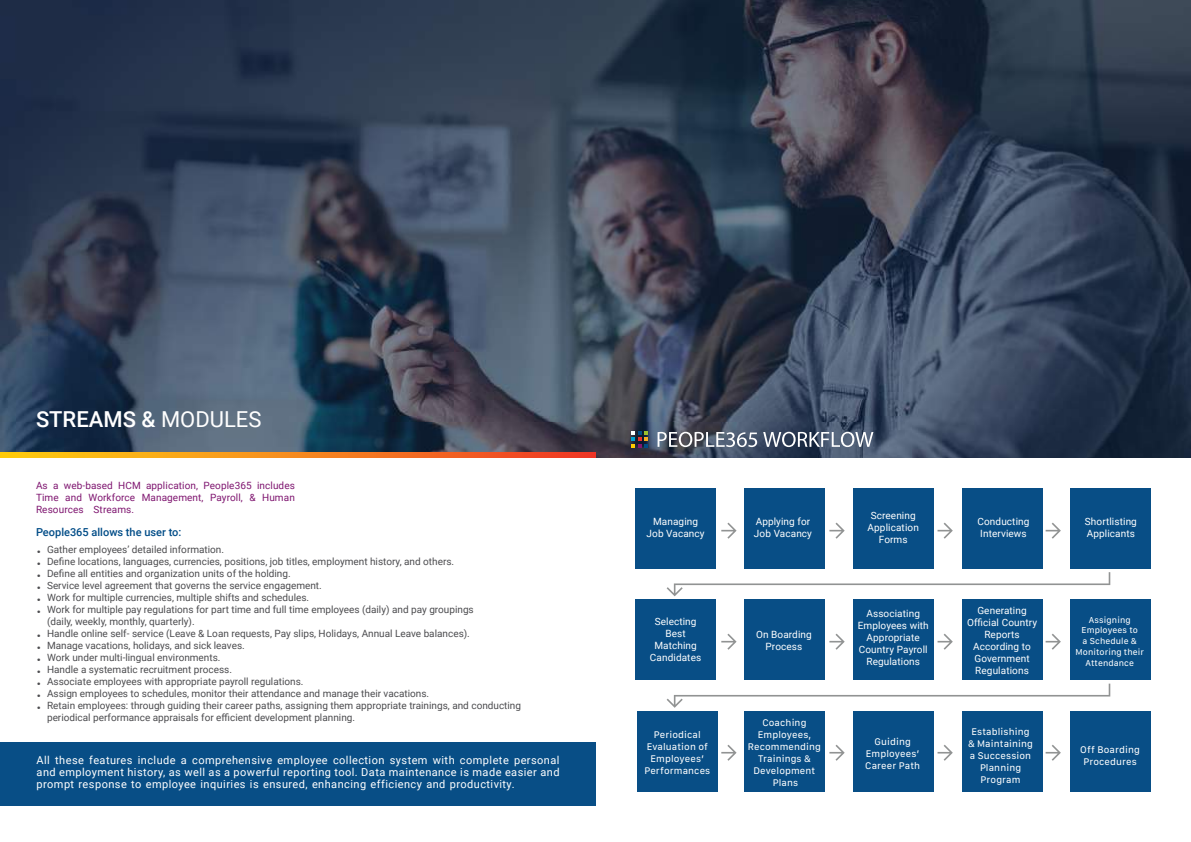
<style>
.page{position:relative;width:1191px;height:842px;background:#fff}
.page>*{position:absolute;margin:0;border:0;box-sizing:border-box;transform-origin:0 0}
.t1{font:500 22px "Roboto";color:#fff}
.t2{font:11px/12px "Roboto";letter-spacing:.04em;color:#fff;text-align:justify}
.t3{font:500 11px "Roboto";color:#004c87}
.t4{font:10px/12px "Roboto";color:#4c4c4f}
.t5{font:10px/12px "Roboto";letter-spacing:.01em;color:#fff;text-align:center}
.t6{font:10px/12px "SF Compact Text";letter-spacing:.01em;color:#fff;text-align:center}
.t7{font:10px/12px "Roboto";letter-spacing:.01em;color:#7f1670;text-align:justify}
.t8{font:9px/10.8px "SF Compact Text";letter-spacing:.01em;color:#fff;text-align:center}
.t9{font:700 9px/12px "Book Antiqua";color:#4c4c4f;text-align:justify}
.s1{font-weight:400}
</style>
<div class="page">
<img style="left:0;top:0;width:1191px;height:458px">
<svg style="left:0;top:452px;width:595px;height:6px;background:#f6861c"></svg>
<div style="left:0;top:743px;width:595px;height:63px;background:#084e86"></div>
<svg style="left:657px;top:432px;width:100px;height:15px"></svg>
<svg style="left:763px;top:432px;width:110px;height:15px"></svg>
<svg style="left:631px;top:431px;width:17px;height:16px"></svg>
<svg style="left:721px;top:523px;width:15px;height:16px"></svg>
<svg style="left:829px;top:523px;width:15px;height:16px"></svg>
<svg style="left:937px;top:523px;width:15px;height:16px"></svg>
<svg style="left:1045px;top:523px;width:15px;height:16px"></svg>
<svg style="left:721px;top:634px;width:15px;height:16px"></svg>
<svg style="left:829px;top:634px;width:15px;height:16px"></svg>
<svg style="left:937px;top:634px;width:15px;height:16px"></svg>
<svg style="left:1045px;top:634px;width:15px;height:16px"></svg>
<svg style="left:721px;top:745px;width:15px;height:16px"></svg>
<svg style="left:829px;top:745px;width:15px;height:16px"></svg>
<svg style="left:937px;top:745px;width:15px;height:16px"></svg>
<svg style="left:1045px;top:745px;width:15px;height:16px"></svg>
<svg style="left:666px;top:572px;width:444px;height:24px"></svg>
<svg style="left:666px;top:684px;width:444px;height:24px"></svg>
<div style="left:635px;top:488px;width:81px;height:80px;background:#084e86"></div>
<div style="left:744px;top:488px;width:80px;height:80px;background:#084e86"></div>
<div style="left:853px;top:488px;width:80px;height:80px;background:#084e86"></div>
<div style="left:961px;top:488px;width:81px;height:80px;background:#084e86"></div>
<div style="left:1070px;top:488px;width:81px;height:80px;background:#084e86"></div>
<div style="left:635px;top:600px;width:81px;height:80px;background:#084e86"></div>
<div style="left:744px;top:600px;width:80px;height:80px;background:#084e86"></div>
<div style="left:853px;top:600px;width:80px;height:80px;background:#084e86"></div>
<div style="left:961px;top:600px;width:81px;height:80px;background:#084e86"></div>
<div style="left:1070px;top:600px;width:81px;height:80px;background:#084e86"></div>
<div style="left:637px;top:711px;width:80px;height:81px;background:#084e86"></div>
<div style="left:744px;top:711px;width:80px;height:81px;background:#084e86"></div>
<div style="left:853px;top:711px;width:80px;height:81px;background:#084e86"></div>
<div style="left:961px;top:711px;width:81px;height:81px;background:#084e86"></div>
<div style="left:1070px;top:711px;width:81px;height:81px;background:#084e86"></div>
<h1 class="t1" style="left:36px;top:404px;width:227px">STREAMS &amp; <span class="s1">MODULES</span></h1>
<p class="t7" style="left:36px;top:479px;width:260px">As a web-based HCM application, People365 includes Time and Workforce Management, Payroll, &amp; Human Resources Streams.</p>
<p class="t4" style="left:47px;top:543px;width:475px">Gather employees’ detailed information.<br>Define locations, languages, currencies, positions, job titles, employment history, and others.<br>Define all entities and organization units of the holding.<br>Service level agreement that governs the service engagement.<br>Work for multiple currencies, multiple shifts and schedules.<br>Work for multiple pay regulations for part time and full time employees (daily) and pay groupings<br>(daily, weekly, monthly, quarterly).<br>Handle online self- service (Leave &amp; Loan requests, Pay slips, Holidays, Annual Leave balances).<br>Manage vacations, holidays, and sick leaves.<br>Work under multi-lingual environments.<br>Handle a systematic recruitment process.<br>Associate employees with appropriate payroll regulations.<br>Assign employees to schedules, monitor their attendance and manage their vacations.<br>Retain employees: through guiding their career paths, assigning them appropriate trainings, and conducting periodical performance appraisals for efficient development planning.</p>
<p class="t5" style="left:754px;top:515px;width:60px;text-align:left">Applying for<br>Job Vacancy</p>
<p class="t5" style="left:867px;top:509px;width:53px">Screening<br>Application<br>Forms</p>
<p class="t5" style="left:977px;top:515px;width:53px;text-align:left">Conducting<br>Interviews</p>
<p class="t5" style="left:1084px;top:515px;width:53px;text-align:left">Shortlisting<br>Applicants</p>
<p class="t3" style="left:36px;top:525px;width:147px">People365 allows the user to:</p>
<p class="t5" style="left:646px;top:515px;width:60px">Managing<br>Job Vacancy</p>
<p class="t9" style="left:36px;top:546px;width:7px">• • • • • •</p>
<p class="t9" style="left:36px;top:630px;width:7px">• • • • • • •</p>
<p class="t5" style="left:857px;top:607px;width:73px">Associating<br>Employees with<br>Appropriate<br>Country Payroll<br>Regulations</p>
<p class="t5" style="left:967px;top:604px;width:72px">Generating<br>Official Country<br>Reports<br>According to<br>Government<br>Regulations</p>
<p class="t5" style="left:650px;top:615px;width:53px">Selecting<br>Best<br>Matching<br>Candidates</p>
<p class="t8" style="left:1075px;top:614px;width:70px">Assigning<br>Employees to<br>a Schedule &amp;<br>Monitoring their<br>Attendance</p>
<p class="t5" style="left:756px;top:628px;width:57px">On Boarding<br>Process</p>
<p class="t6" style="left:748px;top:717px;width:75px">Coaching<br>Employees,<br>Recommending<br>Trainings &amp;<br>Development<br>Plans</p>
<p class="t6" style="left:968px;top:726px;width:66px">Establishing &amp; Maintaining a Succession<br>Planning<br>Program</p>
<p class="t6" style="left:644px;top:729px;width:67px">Periodical<br>Evaluation of<br>Employees’<br>Performances</p>
<p class="t6" style="left:865px;top:736px;width:56px">Guiding<br>Employees’<br>Career Path</p>
<p class="t6" style="left:1080px;top:744px;width:61px">Off Boarding<br>Procedures</p>
<p class="t2" style="left:37px;top:753px;width:524px">All these features include a comprehensive employee collection system with complete personal and employment history, as well as a powerful reporting tool. Data maintenance is made easier and prompt response to employee inquiries is ensured, enhancing efficiency and productivity.</p>
</div>
